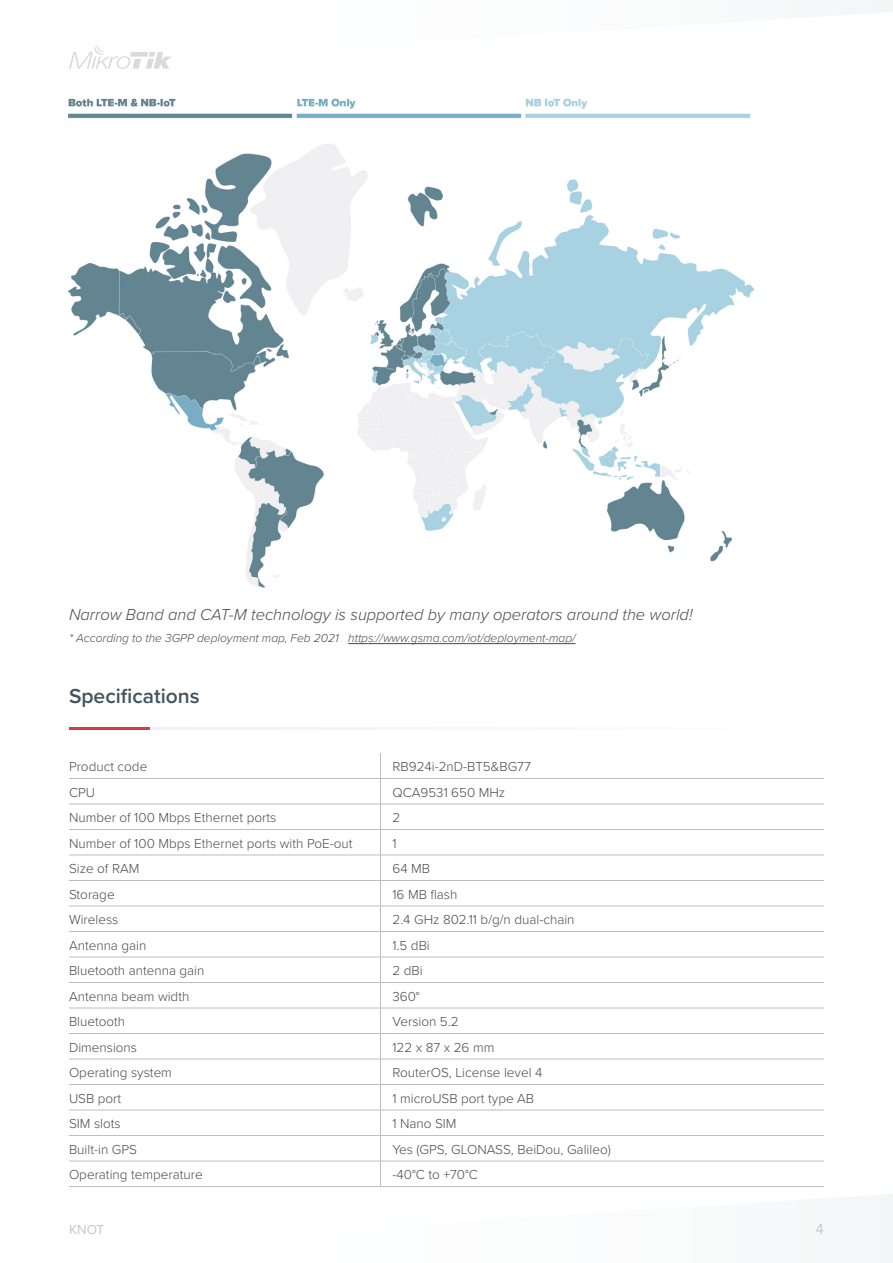
<style>
.page{position:relative;width:893px;height:1263px;background:#fff}
.page>*{position:absolute;margin:0;border:0;box-sizing:border-box;transform-origin:0 0}
.Mazie_virsraksti_201{font:600 21px "Proxima Nova";color:#425361}
.Teksts{font:italic 300 16.5px "Proxima Nova";color:#494a4a}
.t1{font:15px "Proxima Nova";color:#c7c8ca}
.Tabulu_teksts_2019{font:300 13.5px "Proxima Nova";color:#4a4a4a}
.t2{font:13.5px "Proxima Nova";color:#c6c6c5}
.Teksts-2{font:italic 300 12px "Proxima Nova";color:#494a4a}
</style>
<div class="page">
<svg style="left:841px;top:0;width:52px;height:15px"></svg>
<div style="left:848px;top:1194px;width:45px;height:69px;background:#f4f6f7"></div>
<svg style="left:69px;top:45px;width:103px;height:24px"></svg>
<hr style="left:380px;top:778px;width:444px;height:1px;background:#bcbdc0">
<hr style="left:380px;top:804px;width:444px;height:1px;background:#bcbdc0">
<hr style="left:380px;top:829px;width:444px;height:1px;background:#bcbdc0">
<hr style="left:380px;top:855px;width:444px;height:1px;background:#bcbdc0">
<hr style="left:380px;top:880px;width:444px;height:1px;background:#bcbdc0">
<hr style="left:380px;top:906px;width:444px;height:1px;background:#bcbdc0">
<hr style="left:380px;top:931px;width:444px;height:1px;background:#bcbdc0">
<hr style="left:380px;top:957px;width:444px;height:1px;background:#bcbdc0">
<hr style="left:380px;top:982px;width:444px;height:1px;background:#bcbdc0">
<hr style="left:380px;top:1008px;width:444px;height:1px;background:#bcbdc0">
<hr style="left:380px;top:1033px;width:444px;height:1px;background:#bcbdc0">
<hr style="left:380px;top:1059px;width:444px;height:1px;background:#bcbdc0">
<hr style="left:380px;top:1084px;width:444px;height:1px;background:#bcbdc0">
<hr style="left:380px;top:1110px;width:444px;height:1px;background:#bcbdc0">
<hr style="left:380px;top:1135px;width:444px;height:1px;background:#bcbdc0">
<hr style="left:380px;top:1161px;width:444px;height:1px;background:#bcbdc0">
<hr style="left:380px;top:1186px;width:444px;height:1px;background:#bcbdc0">
<hr style="left:69px;top:778px;width:311px;height:1px;background:#bcbdc0">
<hr style="left:69px;top:804px;width:311px;height:1px;background:#bcbdc0">
<hr style="left:69px;top:829px;width:311px;height:1px;background:#bcbdc0">
<hr style="left:69px;top:855px;width:311px;height:1px;background:#bcbdc0">
<hr style="left:69px;top:880px;width:311px;height:1px;background:#bcbdc0">
<hr style="left:69px;top:906px;width:311px;height:1px;background:#bcbdc0">
<hr style="left:69px;top:931px;width:311px;height:1px;background:#bcbdc0">
<hr style="left:69px;top:957px;width:311px;height:1px;background:#bcbdc0">
<hr style="left:69px;top:982px;width:311px;height:1px;background:#bcbdc0">
<hr style="left:69px;top:1008px;width:311px;height:1px;background:#bcbdc0">
<hr style="left:69px;top:1033px;width:311px;height:1px;background:#bcbdc0">
<hr style="left:69px;top:1059px;width:311px;height:1px;background:#bcbdc0">
<hr style="left:69px;top:1084px;width:311px;height:1px;background:#bcbdc0">
<hr style="left:69px;top:1110px;width:311px;height:1px;background:#bcbdc0">
<hr style="left:69px;top:1135px;width:311px;height:1px;background:#bcbdc0">
<hr style="left:69px;top:1161px;width:311px;height:1px;background:#bcbdc0">
<svg style="left:380px;top:753px;width:1px;height:433px"></svg>
<hr style="left:69px;top:1186px;width:311px;height:1px;background:#bcbdc0">
<hr style="left:69px;top:727px;width:81px;height:2px;background:#db3b40">
<hr style="left:150px;top:727px;width:673px;height:2px;background:#eff2f3">
<img style="left:68px;top:98px;width:687px;height:490px">
<hr style="left:348px;top:643px;width:228px;height:1px;background:#494a4a">
<p class="Teksts" style="left:69px;top:602px;width:625px">Narrow Band and CAT-M technology is supported by many operators around the world!</p>
<p class="Teksts-2" style="left:69px;top:629px;width:508px">* According to the 3GPP deployment map, Feb 2021 https://www.gsma.com/iot/deployment-map/</p>
<p class="Mazie_virsraksti_201" style="left:69px;top:681px;width:132px">Specifications</p>
<p class="Tabulu_teksts_2019" style="left:69px;top:756px;width:80px">Product code</p>
<p class="Tabulu_teksts_2019" style="left:392px;top:756px;width:140px">RB924i-2nD-BT5&amp;BG77</p>
<p class="Tabulu_teksts_2019" style="left:69px;top:782px;width:28px">CPU</p>
<p class="Tabulu_teksts_2019" style="left:392px;top:782px;width:114px">QCA9531 650 MHz</p>
<p class="Tabulu_teksts_2019" style="left:69px;top:807px;width:209px">Number of 100 Mbps Ethernet ports</p>
<p class="Tabulu_teksts_2019" style="left:392px;top:807px;width:9px">2</p>
<p class="Tabulu_teksts_2019" style="left:69px;top:833px;width:285px">Number of 100 Mbps Ethernet ports with PoE-out</p>
<p class="Tabulu_teksts_2019" style="left:392px;top:833px;width:6px">1</p>
<p class="Tabulu_teksts_2019" style="left:69px;top:858px;width:72px">Size of RAM</p>
<p class="Tabulu_teksts_2019" style="left:392px;top:858px;width:39px">64 MB</p>
<p class="Tabulu_teksts_2019" style="left:69px;top:884px;width:47px">Storage</p>
<p class="Tabulu_teksts_2019" style="left:392px;top:884px;width:66px">16 MB flash</p>
<p class="Tabulu_teksts_2019" style="left:69px;top:909px;width:51px">Wireless</p>
<p class="Tabulu_teksts_2019" style="left:392px;top:909px;width:184px">2.4 GHz 802.11 b/g/n dual-chain</p>
<p class="Tabulu_teksts_2019" style="left:69px;top:935px;width:79px">Antenna gain</p>
<p class="Tabulu_teksts_2019" style="left:392px;top:935px;width:39px">1.5 dBi</p>
<p class="Tabulu_teksts_2019" style="left:69px;top:960px;width:137px">Bluetooth antenna gain</p>
<p class="Tabulu_teksts_2019" style="left:392px;top:960px;width:32px">2 dBi</p>
<p class="Tabulu_teksts_2019" style="left:69px;top:986px;width:122px">Antenna beam width</p>
<p class="Tabulu_teksts_2019" style="left:392px;top:986px;width:29px">360°</p>
<p class="Tabulu_teksts_2019" style="left:69px;top:1011px;width:58px">Bluetooth</p>
<p class="Tabulu_teksts_2019" style="left:392px;top:1011px;width:68px">Version 5.2</p>
<p class="Tabulu_teksts_2019" style="left:69px;top:1037px;width:70px">Dimensions</p>
<p class="Tabulu_teksts_2019" style="left:392px;top:1037px;width:103px">122 x 87 x 26 mm</p>
<p class="Tabulu_teksts_2019" style="left:69px;top:1062px;width:104px">Operating system</p>
<p class="Tabulu_teksts_2019" style="left:392px;top:1062px;width:151px">RouterOS, License level 4</p>
<p class="Tabulu_teksts_2019" style="left:69px;top:1088px;width:54px">USB port</p>
<p class="Tabulu_teksts_2019" style="left:392px;top:1088px;width:143px">1 microUSB port type AB</p>
<p class="Tabulu_teksts_2019" style="left:69px;top:1113px;width:53px">SIM slots</p>
<p class="Tabulu_teksts_2019" style="left:392px;top:1113px;width:66px">1 Nano SIM</p>
<p class="Tabulu_teksts_2019" style="left:69px;top:1139px;width:69px">Built-in GPS</p>
<p class="Tabulu_teksts_2019" style="left:392px;top:1139px;width:220px">Yes (GPS, GLONASS, BeiDou, Galileo)</p>
<p class="Tabulu_teksts_2019" style="left:69px;top:1164px;width:135px">Operating temperature</p>
<p class="Tabulu_teksts_2019" style="left:392px;top:1164px;width:87px">-40°C to +70°C</p>
<p class="t2" style="left:69px;top:1219px;width:37px">KNOT</p>
<p class="t1" style="left:816px;top:1218px;width:10px">4</p>
</div>
